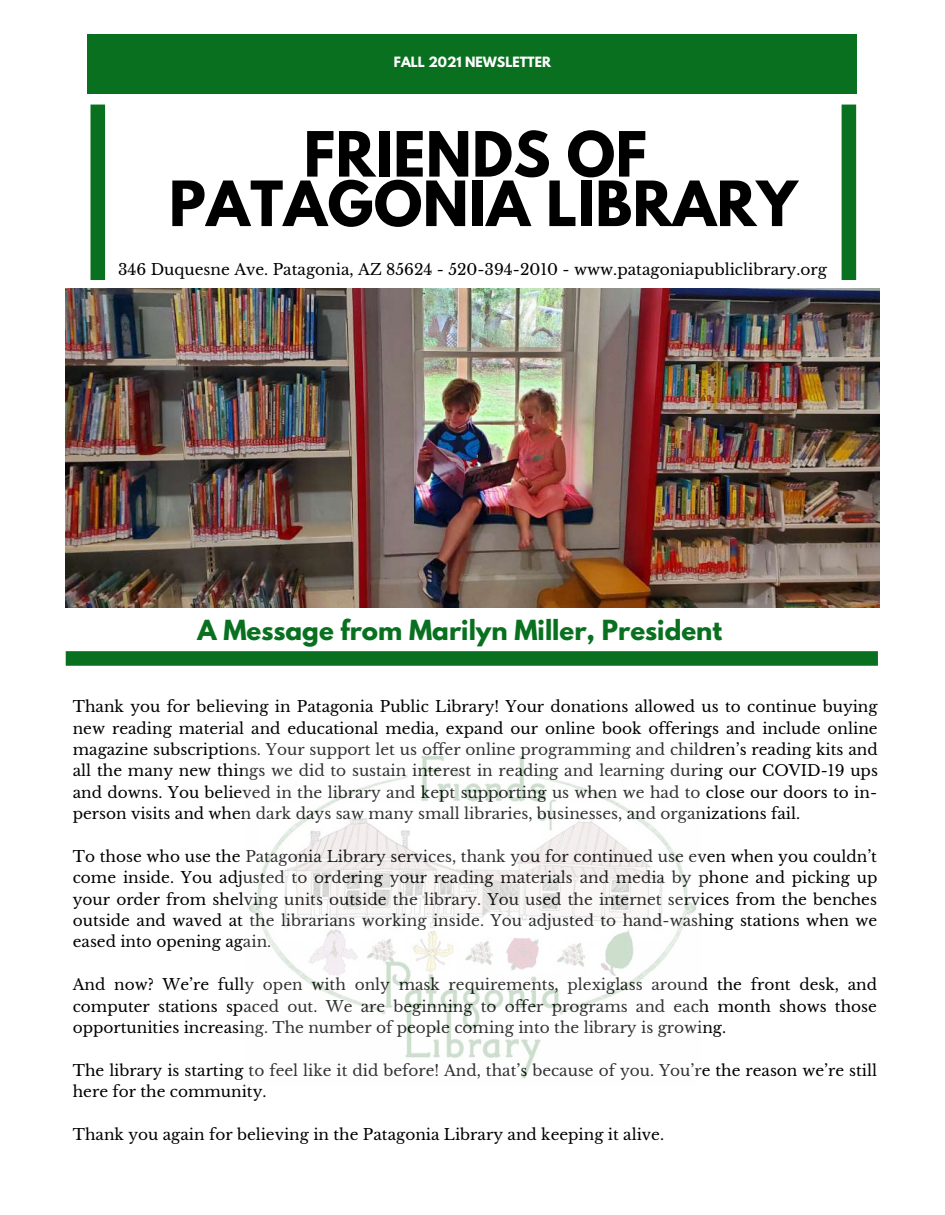
<style>
.page{position:relative;width:945px;height:1215px;background:#fff}
.page>*{position:absolute;margin:0;border:0;box-sizing:border-box;transform-origin:0 0}
.t1{font:700 55.2px/49.5px "League Spartan";letter-spacing:.01em;color:#000;text-align:center}
.t2{font:700 24.6px "League Spartan";color:#097020}
.t3{font:15.3px/21.3px "Libre Baskerville";color:#000;text-align:justify}
.t4{font:700 12.6px "League Spartan";color:#fff}
</style>
<div class="page">
<div style="left:88px;top:34px;width:769px;height:60px;background:#097020"></div>
<div style="left:91px;top:105px;width:14px;height:175px;background:#097020"></div>
<div style="left:842px;top:105px;width:14px;height:175px;background:#097020"></div>
<img style="left:249px;top:755px;width:448px;height:324px">
<svg style="left:66px;top:651px;width:812px;height:15px"></svg>
<img style="left:66px;top:289px;width:813px;height:318px">
<p class="t4" style="left:394px;top:56px;width:159px">FALL 2021 NEWSLETTER</p>
<h1 class="t1" style="left:169px;top:137px;width:630px">FRIENDS OF<br>PATAGONIA LIBRARY</h1>
<p class="t3" style="left:118px;top:259px;width:710px">346 Duquesne Ave. Patagonia, AZ 85624 - 520-394-2010 - www.patagoniapubliclibrary.org</p>
<h2 class="t2" style="left:197px;top:618px;width:526px">A Message from Marilyn Miller, President</h2>
<p class="t3" style="left:73px;top:696px;width:807px">Thank you for believing in Patagonia Public Library! Your donations allowed us to continue buying new reading material and educational media, expand our online book offerings and include online magazine subscriptions. Your support let us offer online programming and children’s reading kits and all the many new things we did to sustain interest in reading and learning during our COVID-19 ups and downs. You believed in the library and kept supporting us when we had to close our doors to in&shy;person visits and when dark days saw many small libraries, businesses, and organizations fail.</p>
<p class="t3" style="left:73px;top:846px;width:806px">To those who use the Patagonia Library services, thank you for continued use even when you couldn’t come inside. You adjusted to ordering your reading materials and media by phone and picking up your order from shelving units outside the library. You used the internet services from the benches outside and waved at the librarians working inside. You adjusted to hand-washing stations when we eased into opening again.</p>
<p class="t3" style="left:73px;top:974px;width:806px">And now? We’re fully open with only mask requirements, plexiglass around the front desk, and computer stations spaced out. We are beginning to offer programs and each month shows those opportunities increasing. The number of people coming into the library is growing.</p>
<p class="t3" style="left:73px;top:1060px;width:806px">The library is starting to feel like it did before! And, that’s because of you. You’re the reason we’re still here for the community.</p>
<p class="t3" style="left:73px;top:1124px;width:593px">Thank you again for believing in the Patagonia Library and keeping it alive.</p>
</div>
